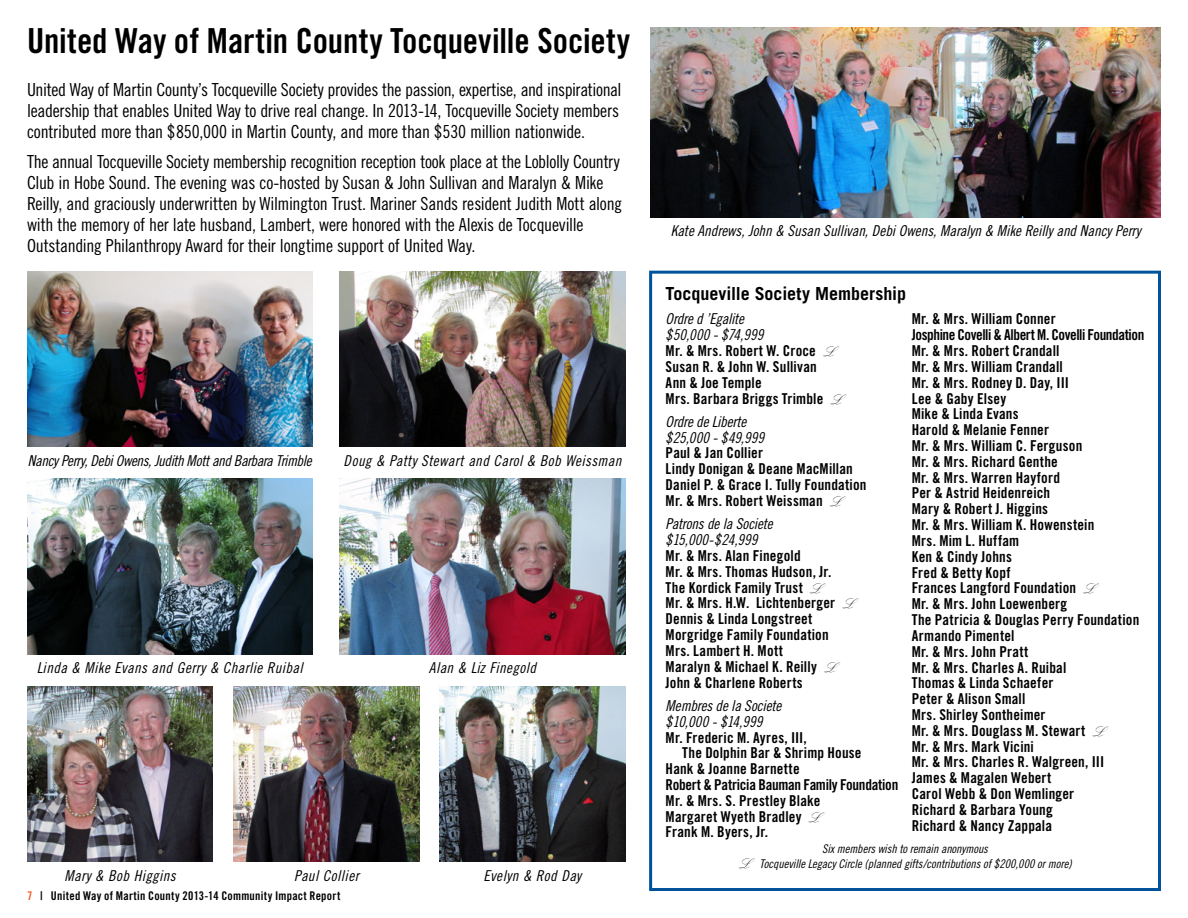
<style>
.page{position:relative;width:1188px;height:918px;background:#fff}
.page>*{position:absolute;margin:0;border:0;box-sizing:border-box;transform-origin:0 0}
.t1{font:34.5px "Trade Gothic Bold Cond Twenty";letter-spacing:-.005em;color:#000}
.t2{font:18px/21px "Trade Gothic Cond Eighteen";letter-spacing:-.015em;color:#000}
.t3{font:700 18px "Trade Gothic";color:#000}
.t4{font:15px/15.9px "Trade Gothic Bold Cond Twenty";letter-spacing:.01em;color:#000}
.t5{font:15px/15.8px "Trade Gothic Cond Eighteen Obl";color:#000}
.t6{font:15px "Trade Gothic Cond Eighteen Obl";letter-spacing:.025em;color:#000}
.t7{font:15px "Trade Gothic Cond Eighteen Obl";letter-spacing:-.03em;color:#000}
.t8{font:15px "Trade Gothic Bold Cond Twenty";letter-spacing:-.02em;color:#000}
.t9{font:15px "Trade Gothic Cond Eighteen Obl";letter-spacing:.03em;color:#000}
.t10{font:12px/15.3px "Trade Gothic Cond Eighteen Obl";letter-spacing:-.01em;color:#000;text-align:center}
.t11{font:12px "Trade Gothic Bold Cond Twenty";letter-spacing:.02em;color:#000}
.s1{color:#f15d2a}
.s2{font-family:"Kunstler Script";font-size:14.25px}
</style>
<div class="page">
<img style="left:439px;top:686px;width:186px;height:175px">
<img style="left:27px;top:479px;width:286px;height:175px">
<img style="left:27px;top:686px;width:186px;height:175px">
<img style="left:27px;top:271px;width:286px;height:176px">
<img style="left:340px;top:271px;width:285px;height:176px">
<img style="left:651px;top:27px;width:510px;height:190px">
<div style="left:649px;top:271px;width:512px;height:620px;border:3px solid #00529c"></div>
<img style="left:340px;top:479px;width:285px;height:175px">
<img style="left:234px;top:686px;width:186px;height:175px">
<h1 class="t1" style="left:27px;top:20px;width:605px">United Way of Martin County Tocqueville Society</h1>
<p class="t2" style="left:27px;top:79px;width:596px">United Way of Martin County’s Tocqueville Society provides the passion, expertise, and inspirational leadership that enables United Way to drive real change. In 2013-14, Tocqueville Society members contributed more than $850,000 in Martin County, and more than $530 million nationwide.</p>
<p class="t2" style="left:27px;top:151px;width:597px">The annual Tocqueville Society membership recognition reception took place at the Loblolly Country Club in Hobe Sound. The evening was co-hosted by Susan &amp; John Sullivan and Maralyn &amp; Mike Reilly, and graciously underwritten by Wilmington Trust. Mariner Sands resident Judith Mott along with the memory of her late husband, Lambert, were honored with the Alexis de Tocqueville Outstanding Philanthropy Award for their longtime support of United Way.</p>
<p class="t7" style="left:28px;top:452px;width:285px">Nancy Perry, Debi Owens, Judith Mott and Barbara Trimble</p>
<p class="t6" style="left:344px;top:452px;width:279px">Doug &amp; Patty Stewart and Carol &amp; Bob Weissman</p>
<p class="t6" style="left:37px;top:659px;width:267px">Linda &amp; Mike Evans and Gerry &amp; Charlie Ruibal</p>
<p class="t6" style="left:429px;top:659px;width:109px">Alan &amp; Liz Finegold</p>
<p class="t6" style="left:64px;top:866px;width:113px">Mary &amp; Bob Higgins</p>
<p class="t6" style="left:294px;top:866px;width:66px">Paul Collier</p>
<p class="t9" style="left:483px;top:866px;width:99px">Evelyn &amp; Rod Day</p>
<p class="t11" style="left:27px;top:889px;width:315px"><span class="s1">7</span> | United Way of Martin County 2013-14 Community Impact Report</p>
<p class="t5" style="left:671px;top:223px;width:471px">Kate Andrews, John &amp; Susan Sullivan, Debi Owens, Maralyn &amp; Mike Reilly and Nancy Perry</p>
<p class="t3" style="left:666px;top:282px;width:242px">Tocqueville Society Membership</p>
<p class="t5" style="left:666px;top:311px;width:99px">Ordre d ’Egalite $50,000 - $74,999</p>
<p class="t4" style="left:666px;top:343px;width:177px">Mr. &amp; Mrs. Robert W. Croce <span class="s2">L<br></span>Susan R. &amp; John W. Sullivan<br>Ann &amp; Joe Temple<br>Mrs. Barbara Briggs Trimble <span class="s2">L</span></p>
<p class="t5" style="left:666px;top:413px;width:100px">Ordre de Liberte $25,000 - $49,999</p>
<p class="t4" style="left:666px;top:445px;width:202px">Paul &amp; Jan Collier<br>Lindy Donigan &amp; Deane MacMillan<br>Daniel P. &amp; Grace I. Tully Foundation<br>Mr. &amp; Mrs. Robert Weissman <span class="s2">L</span></p>
<p class="t5" style="left:666px;top:516px;width:109px">Patrons de la Societe $15,000-$24,999</p>
<p class="t4" style="left:666px;top:548px;width:188px">Mr. &amp; Mrs. Alan Finegold<br>Mr. &amp; Mrs. Thomas Hudson, Jr.<br>The Kordick Family Trust <span class="s2">L<br></span>Mr. &amp; Mrs. H.W. Lichtenberger <span class="s2">L<br></span>Dennis &amp; Linda Longstreet<br>Morgridge Family Foundation<br>Mrs. Lambert H. Mott<br>Maralyn &amp; Michael K. Reilly <span class="s2">L<br></span>John &amp; Charlene Roberts</p>
<p class="t5" style="left:666px;top:697px;width:117px">Membres de la Societe $10,000 - $14,999</p>
<p class="t4" style="left:666px;top:729px;width:143px">Mr. Frederic M. Ayres, III,</p>
<p class="t4" style="left:682px;top:745px;width:181px">The Dolphin Bar &amp; Shrimp House</p>
<p class="t4" style="left:666px;top:761px;width:136px">Hank &amp; Joanne Barnette</p>
<p class="t8" style="left:666px;top:776px;width:234px">Robert &amp; Patricia Bauman Family Foundation</p>
<p class="t4" style="left:666px;top:792px;width:156px">Mr. &amp; Mrs. S. Prestley Blake</p>
<p class="t4" style="left:666px;top:808px;width:155px">Margaret Wyeth Bradley <span class="s2">L</span></p>
<p class="t4" style="left:666px;top:824px;width:104px">Frank M. Byers, Jr.</p>
<p class="t4" style="left:912px;top:311px;width:234px">Mr. &amp; Mrs. William Conner<br>Josphine Covelli &amp; Albert M. Covelli Foundation<br>Mr. &amp; Mrs. Robert Crandall<br>Mr. &amp; Mrs. William Crandall<br>Mr. &amp; Mrs. Rodney D. Day, III<br>Lee &amp; Gaby Elsey<br>Mike &amp; Linda Evans<br>Harold &amp; Melanie Fenner<br>Mr. &amp; Mrs. William C. Ferguson<br>Mr. &amp; Mrs. Richard Genthe<br>Mr. &amp; Mrs. Warren Hayford<br>Per &amp; Astrid Heidenreich<br>Mary &amp; Robert J. Higgins<br>Mr. &amp; Mrs. William K. Howenstein<br>Mrs. Mim L. Huffam<br>Ken &amp; Cindy Johns<br>Fred &amp; Betty Kopf<br>Frances Langford Foundation <span class="s2">L<br></span>Mr. &amp; Mrs. John Loewenberg<br>The Patricia &amp; Douglas Perry Foundation<br>Armando Pimentel<br>Mr. &amp; Mrs. John Pratt<br>Mr. &amp; Mrs. Charles A. Ruibal<br>Thomas &amp; Linda Schaefer<br>Peter &amp; Alison Small<br>Mrs. Shirley Sontheimer<br>Mr. &amp; Mrs. Douglass M. Stewart <span class="s2">L<br></span>Mr. &amp; Mrs. Mark Vicini<br>Mr. &amp; Mrs. Charles R. Walgreen, III<br>James &amp; Magalen Webert<br>Carol Webb &amp; Don Wemlinger<br>Richard &amp; Barbara Young<br>Richard &amp; Nancy Zappala</p>
<p class="t10" style="left:738px;top:841px;width:335px">Six members wish to remain anonymous<br><span class="s2">L</span> Tocqueville Legacy Circle (planned gifts/contributions of $200,000 or more)</p>
</div>
